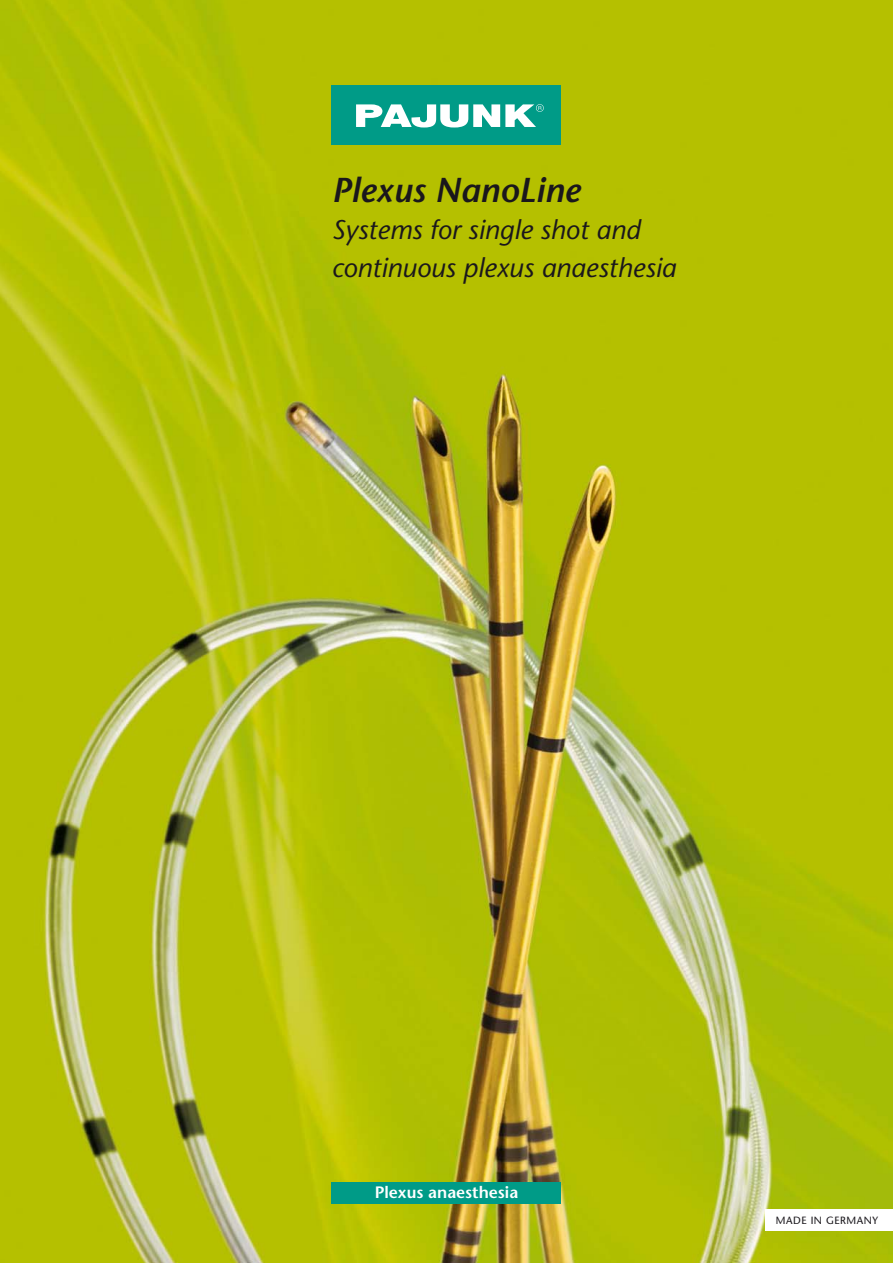
<style>
.page{position:relative;width:893px;height:1263px;background:#fff}
.page>*{position:absolute;margin:0;border:0;box-sizing:border-box;transform-origin:0 0}
.t1{font:italic 600 34.5px "Stone Sans";color:#1a171c}
.t2{font:italic 27px/37.5px "Stone Sans";color:#1a171c}
.t3{font:600 16.5px "Stone Sans";color:#fff}
.t4{font:10.5px "Stone Sans";letter-spacing:.05em;color:#1a171c}
</style>
<div class="page">
<img style="left:0;top:0;width:893px;height:1263px">
<div style="left:765px;top:1210px;width:128px;height:21px;background:#fff"></div>
<div style="left:332px;top:1182px;width:229px;height:21px;background:#009b87"></div>
<div style="left:332px;top:85px;width:229px;height:59px;background:#009b87"></div>
<svg style="left:356px;top:104px;width:188px;height:24px"></svg>
<p class="t1" style="left:332px;top:176px;width:250px">Plexus NanoLine</p>
<p class="t2" style="left:332px;top:214px;width:346px">Systems for single shot and continuous plexus anaesthesia</p>
<p class="t3" style="left:375px;top:1186px;width:145px">Plexus anaesthesia</p>
<p class="t4" style="left:776px;top:1217px;width:104px">MADE IN GERMANY</p>
</div>
